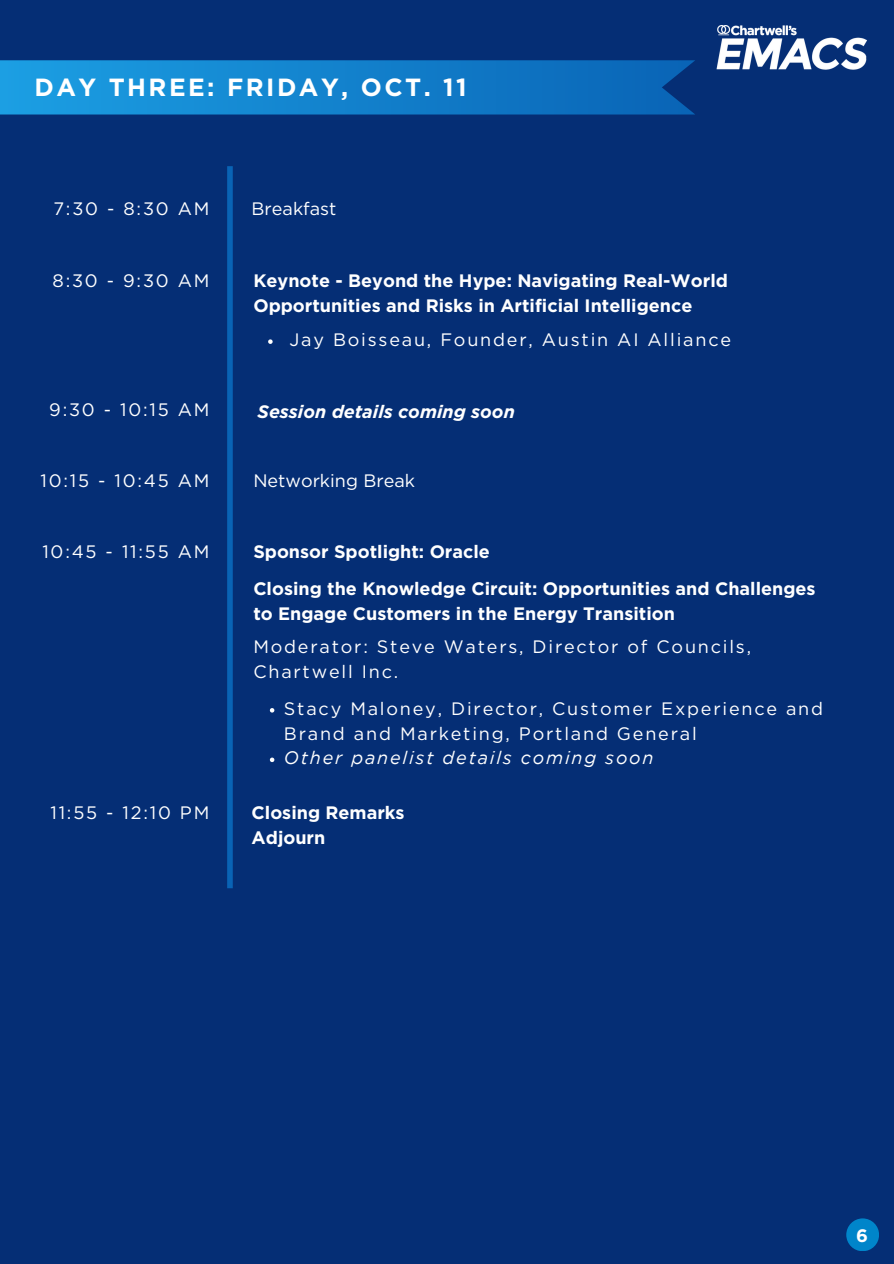
<style>
.page{position:relative;width:894px;height:1264px;background:#fff}
.page>*{position:absolute;margin:0;border:0;box-sizing:border-box;transform-origin:0 0}
.t1{font:700 24.75px "Gotham";letter-spacing:.1em;color:#fff}
.t2{font:18px/24.8px "Gotham";letter-spacing:.1em;color:#fff}
.t3{font:700 18px/24.8px "Gotham";color:#fff}
.t4{font:italic 18px "Gotham";letter-spacing:.1em;color:#fff}
.t5{font:18px "Gotham";color:#fff}
.t6{font:italic 700 18px "Gotham";color:#fff}
</style>
<div class="page">
<div style="left:0;top:0;width:893px;height:1263px;background:#052e75"></div>
<img style="left:716px;top:25px;width:151px;height:45px">
<svg style="left:0;top:60px;width:695px;height:54px;background:#127fca"></svg>
<svg style="left:268px;top:339px;width:4px;height:5px"></svg>
<div style="left:227px;top:166px;width:6px;height:722px;background:#0963b5"></div>
<svg style="left:270px;top:708px;width:4px;height:4px"></svg>
<svg style="left:270px;top:757px;width:4px;height:5px"></svg>
<div style="left:846px;top:1218px;width:32px;height:33px;background:#0085ca;border-radius:50%"></div>
<p class="t1" style="left:34px;top:76px;width:433px">DAY THREE: FRIDAY, OCT. 11</p>
<h2 class="t2" style="left:53px;top:197px;width:157px">7:30 - 8:30 AM</h2>
<h2 class="t2" style="left:52px;top:270px;width:158px">8:30 - 9:30 AM</h2>
<p class="t5" style="left:251px;top:200px;width:86px">Breakfast</p>
<h2 class="t3" style="left:253px;top:270px;width:476px">Keynote - Beyond the Hype: Navigating Real-World<br>Opportunities and Risks in Artificial Intelligence</h2>
<p class="t2" style="left:289px;top:328px;width:443px">Jay Boisseau, Founder, Austin AI Alliance</p>
<p class="t2" style="left:49px;top:398px;width:162px">9:30 - 10:15 AM</p>
<p class="t6" style="left:257px;top:400px;width:259px">Session details coming soon</p>
<p class="t2" style="left:41px;top:469px;width:170px">10:15 - 10:45 AM</p>
<p class="t2" style="left:42px;top:540px;width:168px">10:45 - 11:55 AM</p>
<p class="t5" style="left:253px;top:473px;width:163px">Networking Break</p>
<p class="t3" style="left:253px;top:540px;width:238px">Sponsor Spotlight: Oracle</p>
<p class="t3" style="left:253px;top:577px;width:563px">Closing the Knowledge Circuit: Opportunities and Challenges to Engage Customers in the Energy Transition</p>
<p class="t2" style="left:253px;top:635px;width:499px">Moderator: Steve Waters, Director of Councils,<br>Chartwell Inc.</p>
<p class="t2" style="left:284px;top:697px;width:540px">Stacy Maloney, Director, Customer Experience and<br>Brand and Marketing, Portland General</p>
<p class="t4" style="left:284px;top:751px;width:371px">Other panelist details coming soon</p>
<h2 class="t2" style="left:50px;top:801px;width:160px">11:55 - 12:10 PM</h2>
<h2 class="t3" style="left:251px;top:801px;width:154px">Closing Remarks</h2>
<h2 class="t3" style="left:251px;top:826px;width:75px">Adjourn</h2>
<p class="t3" style="left:855px;top:1223px;width:13px">6</p>
</div>
